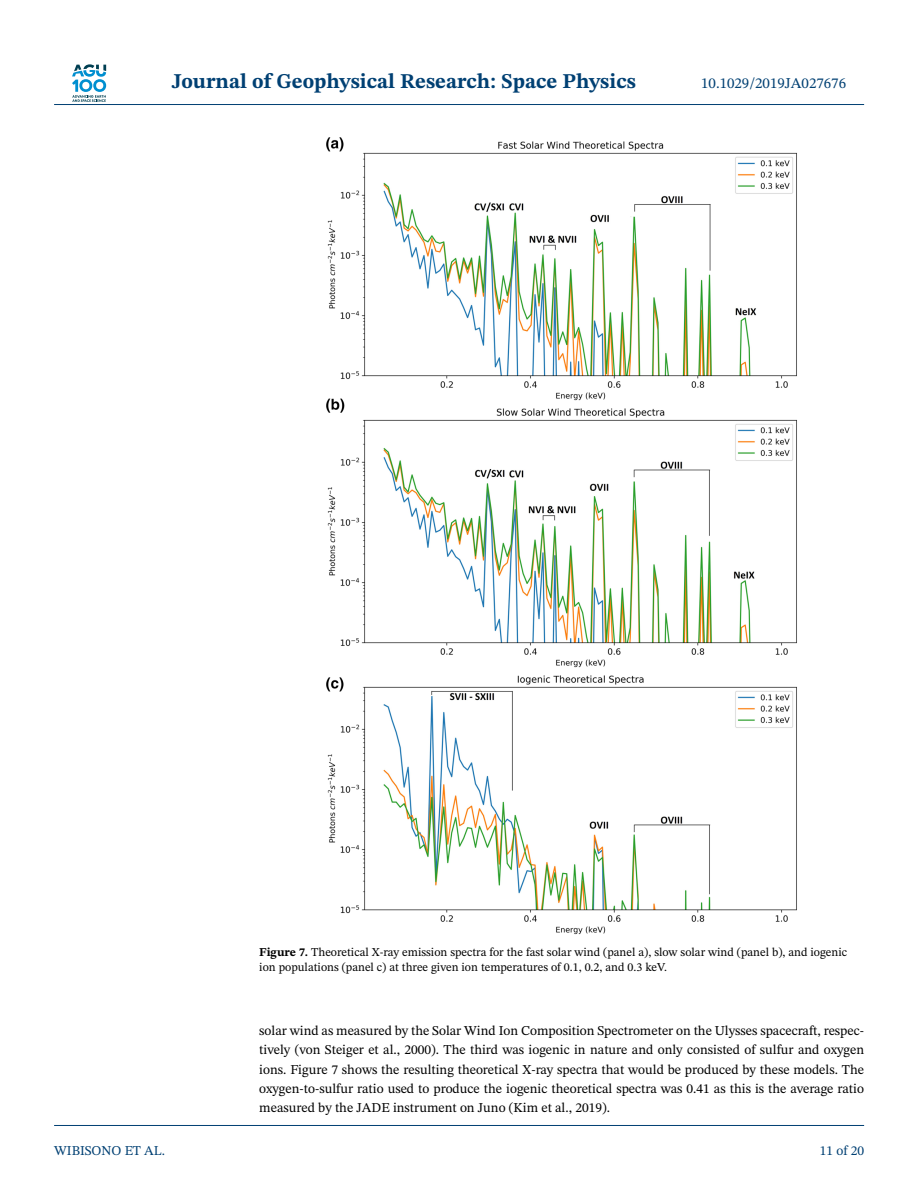
<style>
.page{position:relative;width:918px;height:1188px;background:#fff}
.page>*{position:absolute;margin:0;border:0;box-sizing:border-box;transform-origin:0 0}
.t1{font:700 21px "STIX Two Text";color:#004073}
.t2{font:15px "STIX Two Text";color:#004073}
.t3{font:13.5px/19.4px "STIX Two Text";color:#000;text-align:justify}
.t4{font:13.5px "STIX Two Text";color:#004073}
.t5{font:12px/15px "STIX Two Text";color:#000}
.s1{font-weight:700}
</style>
<div class="page">
<svg style="left:72px;top:64px;width:34px;height:38px"></svg>
<hr style="left:54px;top:104px;width:810px;height:1px;background:#004073">
<img style="left:326px;top:137px;width:471px;height:798px">
<hr style="left:54px;top:1125px;width:810px;height:1px;background:#004073">
<h1 class="t1" style="left:172px;top:73px;width:466px">Journal of Geophysical Research: Space Physics</h1>
<p class="t2" style="left:701px;top:77px;width:147px">10.1029/2019JA027676</p>
<p class="t5" style="left:259px;top:945px;width:589px"><span class="s1">Figure 7.</span> Theoretical X-ray emission spectra for the fast solar wind (panel a), slow solar wind (panel b), and iogenic ion populations (panel c) at three given ion temperatures of 0.1, 0.2, and 0.3 keV.</p>
<p class="t3" style="left:259px;top:1022px;width:606px">solar wind as measured by the Solar Wind Ion Composition Spectrometer on the Ulysses spacecraft, respec&shy;tively (von Steiger et al., 2000). The third was iogenic in nature and only consisted of sulfur and oxygen ions. Figure 7 shows the resulting theoretical X-ray spectra that would be produced by these models. The oxygen-to-sulfur ratio used to produce the iogenic theoretical spectra was 0.41 as this is the average ratio measured by the JADE instrument on Juno (Kim et al., 2019).</p>
<p class="t4" style="left:54px;top:1145px;width:113px">WIBISONO ET AL.</p>
<p class="t4" style="left:820px;top:1145px;width:46px">11 of 20</p>
</div>
